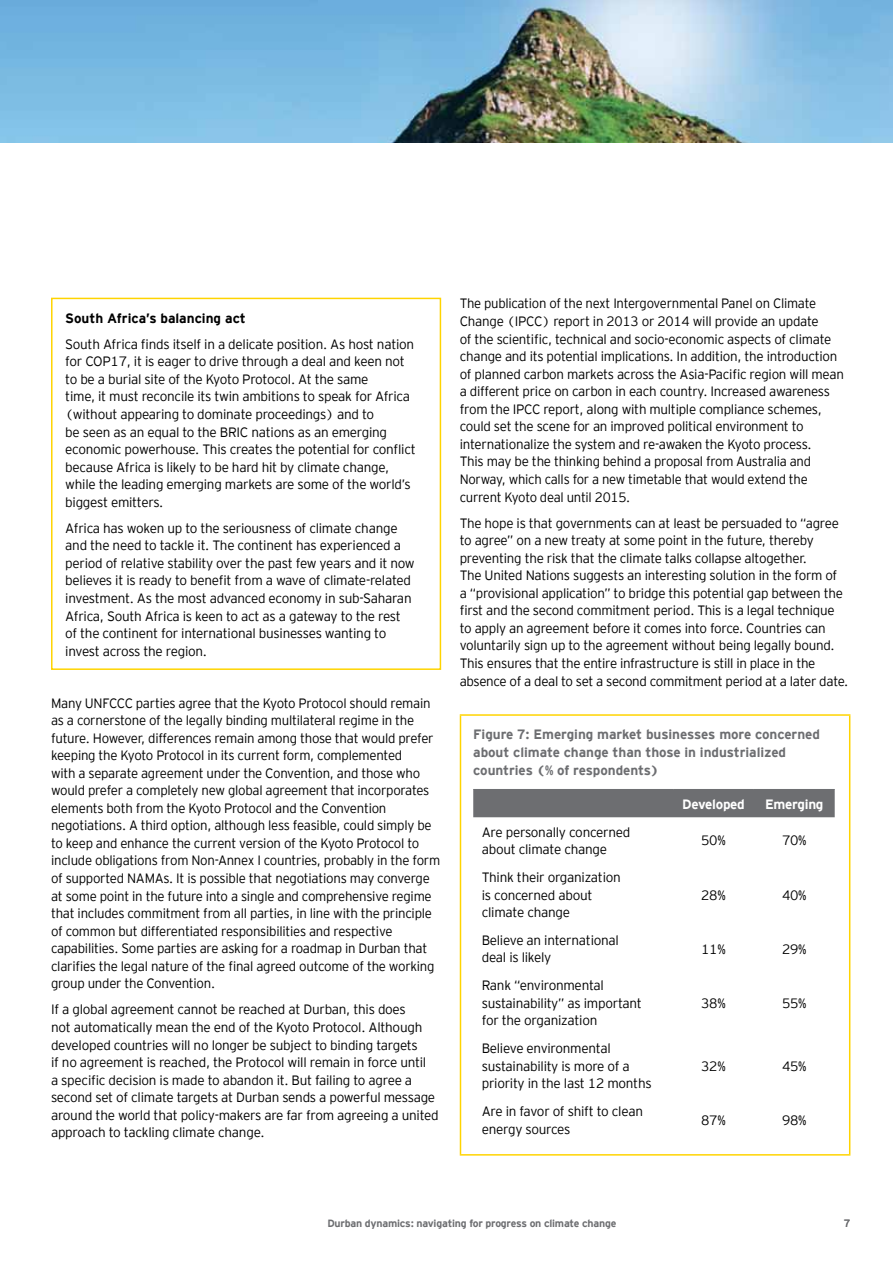
<style>
.page{position:relative;width:893px;height:1263px;background:#fff}
.page>*{position:absolute;margin:0;border:0;box-sizing:border-box;transform-origin:0 0}
.t1{font:300 13.5px/17.5px "EY Interstate";letter-spacing:-.02em;color:#000}
.t2{font:700 13.5px/18px "EY Interstate";letter-spacing:-.005em;color:#6d6e71}
.t3{font:700 13.5px "EY Interstate";color:#000}
.t4{font:700 13.5px "EY Interstate";letter-spacing:-.02em;color:#fff}
.t5{font:700 10.5px "EY Interstate";letter-spacing:-.02em;color:#6d6e71}
.t6{font:10.5px "EY Interstate";color:#6d6e71}
</style>
<div class="page">
<hr style="left:460px;top:714px;width:390px;height:2px;background:#ffd400">
<hr style="left:460px;top:716px;width:1px;height:438px;background:#ffd400">
<hr style="left:849px;top:716px;width:1px;height:438px;background:#ffd400">
<hr style="left:460px;top:1154px;width:390px;height:1px;background:#ffd400">
<div style="left:473px;top:790px;width:362px;height:27px;background:#6d6e71"></div>
<hr style="left:473px;top:789px;width:200px;height:1px;background:#6d6e71">
<hr style="left:673px;top:789px;width:81px;height:1px;background:#6d6e71">
<hr style="left:754px;top:789px;width:81px;height:1px;background:#6d6e71">
<img style="left:0;top:0;width:893px;height:142px">
<div style="left:51px;top:298px;width:390px;height:372px;border:2px solid #ffd400"></div>
<p class="t3" style="left:65px;top:310px;width:182px">South Africa’s balancing act</p>
<p class="t1" style="left:65px;top:335px;width:352px">South Africa finds itself in a delicate position. As host nation for COP17, it is eager to drive through a deal and keen not to be a burial site of the Kyoto Protocol. At the same<br>time, it must reconcile its twin ambitions to speak for Africa (without appearing to dominate proceedings) and to<br>be seen as an equal to the BRIC nations as an emerging economic powerhouse. This creates the potential for conflict because Africa is likely to be hard hit by climate change, while the leading emerging markets are some of the world’s biggest emitters.</p>
<p class="t1" style="left:65px;top:519px;width:351px">Africa has woken up to the seriousness of climate change and the need to tackle it. The continent has experienced a period of relative stability over the past few years and it now believes it is ready to benefit from a wave of climate‑related investment. As the most advanced economy in sub‑Saharan Africa, South Africa is keen to act as a gateway to the rest of the continent for international businesses wanting to invest across the region.</p>
<p class="t1" style="left:51px;top:694px;width:391px">Many UNFCCC parties agree that the Kyoto Protocol should remain as a cornerstone of the legally binding multilateral regime in the future. However, differences remain among those that would prefer keeping the Kyoto Protocol in its current form, complemented<br>with a separate agreement under the Convention, and those who would prefer a completely new global agreement that incorporates elements both from the Kyoto Protocol and the Convention negotiations. A third option, although less feasible, could simply be to keep and enhance the current version of the Kyoto Protocol to include obligations from Non-Annex I countries, probably in the form of supported NAMAs. It is possible that negotiations may converge at some point in the future into a single and comprehensive regime that includes commitment from all parties, in line with the principle of common but differentiated responsibilities and respective capabilities. Some parties are asking for a roadmap in Durban that clarifies the legal nature of the final agreed outcome of the working group under the Convention.</p>
<p class="t1" style="left:51px;top:1001px;width:389px">If a global agreement cannot be reached at Durban, this does<br>not automatically mean the end of the Kyoto Protocol. Although developed countries will no longer be subject to binding targets<br>if no agreement is reached, the Protocol will remain in force until<br>a specific decision is made to abandon it. But failing to agree a second set of climate targets at Durban sends a powerful message around the world that policy-makers are far from agreeing a united approach to tackling climate change.</p>
<p class="t1" style="left:460px;top:295px;width:386px">The publication of the next Intergovernmental Panel on Climate Change (IPCC) report in 2013 or 2014 will provide an update<br>of the scientific, technical and socio-economic aspects of climate change and its potential implications. In addition, the introduction of planned carbon markets across the Asia-Pacific region will mean a different price on carbon in each country. Increased awareness from the IPCC report, along with multiple compliance schemes, could set the scene for an improved political environment to internationalize the system and re-awaken the Kyoto process.<br>This may be the thinking behind a proposal from Australia and Norway, which calls for a new timetable that would extend the current Kyoto deal until 2015.</p>
<p class="t1" style="left:460px;top:514px;width:390px">The hope is that governments can at least be persuaded to “agree to agree” on a new treaty at some point in the future, thereby preventing the risk that the climate talks collapse altogether.<br>The United Nations suggests an interesting solution in the form of<br>a “provisional application” to bridge this potential gap between the first and the second commitment period. This is a legal technique to apply an agreement before it comes into force. Countries can voluntarily sign up to the agreement without being legally bound.<br>This ensures that the entire infrastructure is still in place in the absence of a deal to set a second commitment period at a later date.</p>
<p class="t2" style="left:473px;top:725px;width:348px">Figure 7: Emerging market businesses more concerned about climate change than those in industrialized countries (% of respondents)</p>
<p class="t4" style="left:682px;top:796px;width:64px">Developed</p>
<p class="t4" style="left:765px;top:796px;width:60px">Emerging</p>
<p class="t1" style="left:482px;top:823px;width:150px">Are personally concerned about climate change</p>
<p class="t1" style="left:701px;top:832px;width:26px">50%</p>
<p class="t1" style="left:782px;top:832px;width:26px">70%</p>
<p class="t1" style="left:482px;top:868px;width:141px">Think their organization is concerned about climate change</p>
<p class="t1" style="left:701px;top:886px;width:26px">28%</p>
<p class="t1" style="left:782px;top:886px;width:26px">40%</p>
<p class="t1" style="left:482px;top:931px;width:139px">Believe an international deal is likely</p>
<p class="t1" style="left:701px;top:940px;width:26px">11%</p>
<p class="t1" style="left:782px;top:940px;width:26px">29%</p>
<p class="t1" style="left:482px;top:977px;width:162px">Rank “environmental sustainability” as important for the organization</p>
<p class="t1" style="left:701px;top:994px;width:26px">38%</p>
<p class="t1" style="left:782px;top:994px;width:26px">55%</p>
<p class="t1" style="left:482px;top:1039px;width:171px">Believe environmental sustainability is more of a priority in the last 12 months</p>
<p class="t1" style="left:701px;top:1057px;width:26px">32%</p>
<p class="t1" style="left:782px;top:1057px;width:26px">45%</p>
<p class="t1" style="left:482px;top:1102px;width:163px">Are in favor of shift to clean energy sources</p>
<p class="t1" style="left:701px;top:1111px;width:26px">87%</p>
<p class="t1" style="left:782px;top:1111px;width:26px">98%</p>
<p class="t5" style="left:327px;top:1217px;width:290px">Durban dynamics: navigating for progress on climate change</p>
<p class="t6" style="left:844px;top:1217px;width:8px">7</p>
</div>
